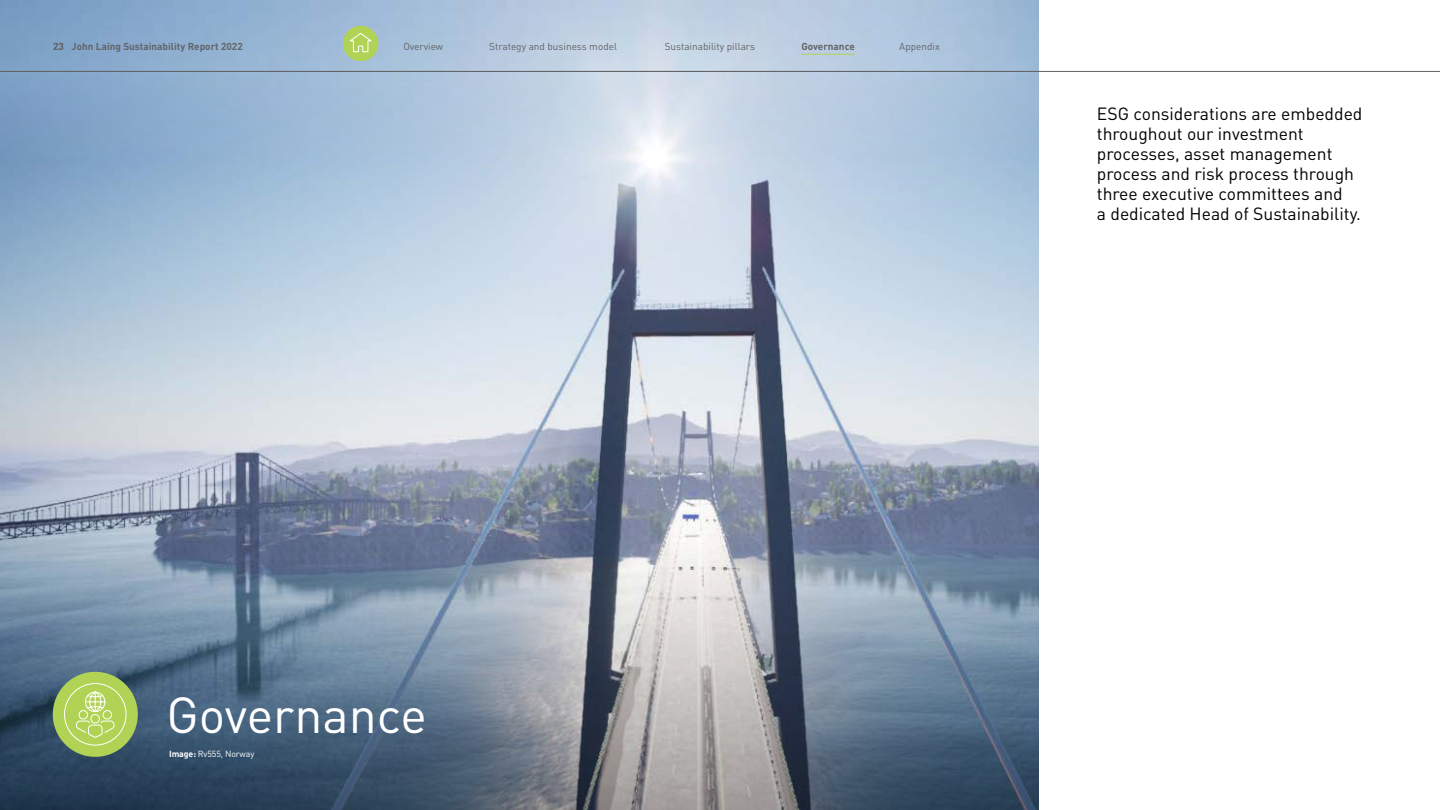
<style>
.page{position:relative;width:1440px;height:810px;background:#fff}
.page>*{position:absolute;margin:0;border:0;box-sizing:border-box;transform-origin:0 0}
.t1{font:50px "DINOT";color:#fff}
.t2{font:17.5px/20px "DINOT";color:#000}
.t3{font:10px "DINOT";color:#636467}
.t4{font:700 10px "DINOT";color:#636467}
.t5{font:8.75px "DINOT";letter-spacing:-.01em;color:#fff}
.s1{font-weight:700}
</style>
<div class="page">
<hr style="left:0;top:71px;width:1440px;height:1px;background:#636467">
<img style="left:0;top:0;width:1039px;height:810px">
<img style="left:50px;top:669px;width:90px;height:91px">
<p class="t4" style="left:53px;top:39px;width:191px">23 John Laing Sustainability Report 2022</p>
<p class="t3" style="left:403px;top:40px;width:41px">Overview</p>
<p class="t3" style="left:489px;top:40px;width:129px">Strategy and business model</p>
<p class="t3" style="left:665px;top:40px;width:92px">Sustainability pillars</p>
<p class="t4" style="left:801px;top:39px;width:55px">Governance</p>
<p class="t3" style="left:899px;top:40px;width:42px">Appendix</p>
<p class="t2" style="left:1097px;top:103px;width:267px">ESG considerations are embedded throughout our investment processes, asset management process and risk process through three executive committees and<br>a dedicated Head of Sustainability.</p>
<h2 class="t1" style="left:166px;top:684px;width:262px">Governance</h2>
<p class="t5" style="left:169px;top:748px;width:87px"><span class="s1">Image:</span> Rv555, Norway</p>
</div>
